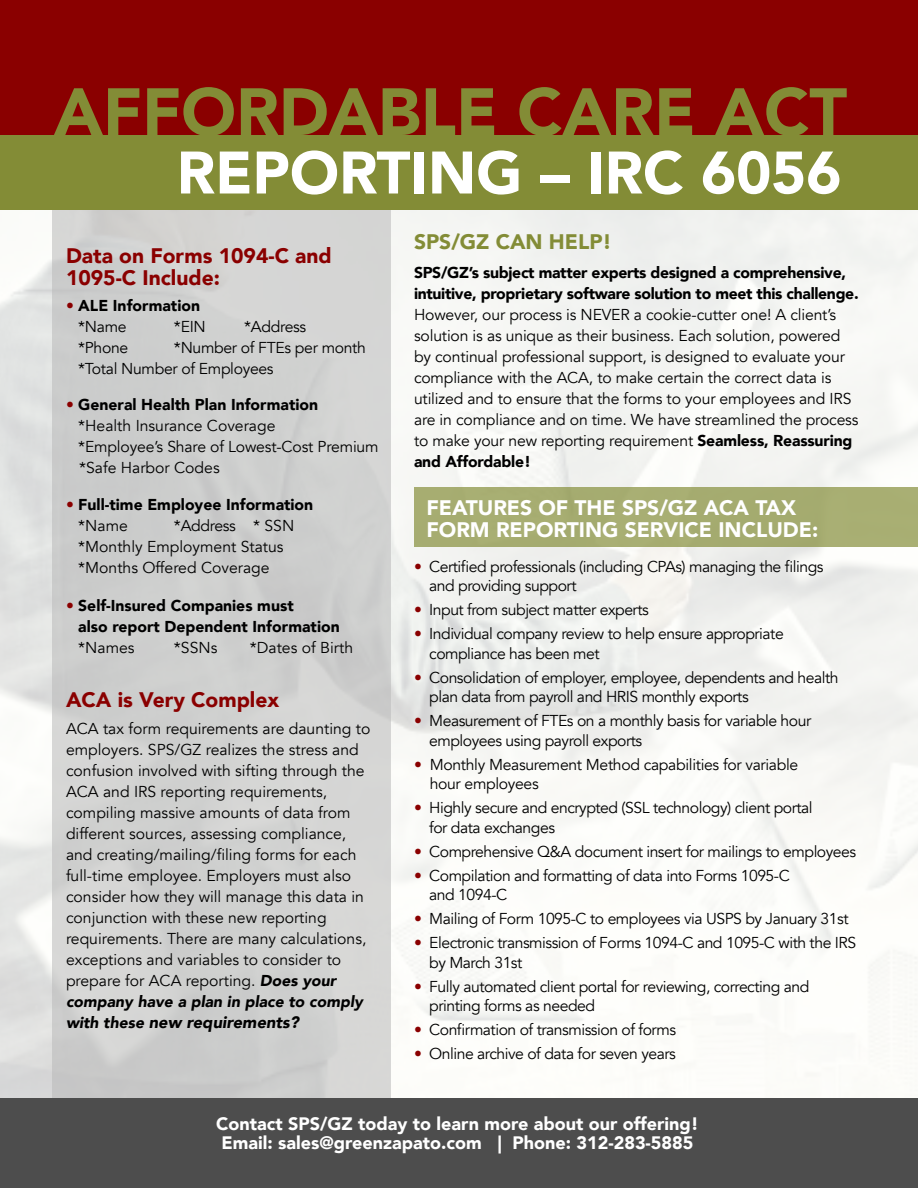
<style>
.page{position:relative;width:918px;height:1188px;background:#fff}
.page>*{position:absolute;margin:0;border:0;box-sizing:border-box;transform-origin:0 0}
.t1{font:900 66px "Avenir";color:#838c36}
.t2{font:900 59.25px "Avenir";color:#fff}
.t3{font:900 21px/22.5px "Avenir";color:#fff}
.t4{font:900 21px/22.5px "Avenir";color:#8a0000}
.t5{font:900 21px "Avenir";color:#838c36}
.t6{font:900 18px "Avenir";color:#fff}
.t7{font:italic 900 16.5px "Avenir";color:#000}
.t8{font:15.75px/21px "Avenir";letter-spacing:-.02em;color:#000}
.t9{font:15.75px/21px "Avenir";color:#000}
.t10{font:900 15.75px/21px "Avenir";color:#000}
.s1{font-weight:900}
.s2{font-weight:900;color:#8a0000}
.s3{font-weight:400;color:#8a0000}
.s4{font-weight:400}
.s5{color:#8a0000}
.s6{font-weight:900;font-style:italic}
.s7{font-size:15.75px}
</style>
<div class="page">
<div style="left:414px;top:488px;width:504px;height:59px;background:#a6ad71"></div>
<div style="left:0;top:135px;width:918px;height:75px;background:#838c36"></div>
<div style="left:0;top:0;width:918px;height:135px;background:#8a0000"></div>
<div style="left:52px;top:210px;width:340px;height:894px;background:#cfd0cf"></div>
<div style="left:0;top:1098px;width:918px;height:90px;background:#4d4d4d"></div>
<p class="t1" style="left:54px;top:55px;width:795px">AFFORDABLE CARE ACT</p>
<p class="t2" style="left:177px;top:122px;width:666px">REPORTING – IRC 6056</p>
<p class="t5" style="left:414px;top:224px;width:199px">SPS/GZ CAN HELP!</p>
<p class="t8" style="left:414px;top:262px;width:446px"><span class="s1">SPS/GZ’s subject matter experts designed a comprehensive, intuitive, proprietary software solution to meet this challenge.<br></span>However, our process is NEVER a cookie-cutter one! A client’s solution is as unique as their business. Each solution, powered by continual professional support, is designed to evaluate your compliance with the ACA, to make certain the correct data is utilized and to ensure that the forms to your employees and IRS are in compliance and on time. We have streamlined the process to make your new reporting requirement <span class="s1">Seamless, Reassuring and Affordable!</span></p>
<p class="t3" style="left:426px;top:495px;width:393px">FEATURES OF THE SPS/GZ ACA TAX<br>FORM REPORTING SERVICE INCLUDE:</p>
<p class="t8" style="left:429px;top:557px;width:396px;line-height:19.5px;text-indent:-15px"><span class="s2">•</span> Certified professionals (including CPAs) managing the filings and providing support</p>
<p class="t8" style="left:414px;top:599px;width:236px"><span class="s2">•</span> Input from subject matter experts</p>
<p class="t8" style="left:429px;top:624px;width:356px;line-height:19.5px;text-indent:-15px"><span class="s2">•</span> Individual company review to help ensure appropriate compliance has been met</p>
<p class="t8" style="left:429px;top:668px;width:411px;line-height:19.5px;text-indent:-15px"><span class="s2">•</span> Consolidation of employer, employee, dependents and health plan data from payroll and HRIS monthly exports</p>
<p class="t8" style="left:429px;top:711px;width:384px;line-height:19.5px;text-indent:-15px"><span class="s2">•</span> Measurement of FTEs on a monthly basis for variable hour employees using payroll exports</p>
<p class="t8" style="left:430px;top:755px;width:370px;line-height:19.5px;text-indent:-16px"><span class="s2">•</span> Monthly Measurement Method capabilities for variable hour employees</p>
<p class="t8" style="left:429px;top:798px;width:385px;line-height:19.5px;text-indent:-15px"><span class="s2">•</span> Highly secure and encrypted (SSL technology) client portal for data exchanges</p>
<p class="t8" style="left:414px;top:841px;width:444px"><span class="s2">•</span> Comprehensive Q&amp;A document insert for mailings to employees</p>
<p class="t8" style="left:429px;top:866px;width:362px;line-height:19.5px;text-indent:-15px"><span class="s2">•</span> Compilation and formatting of data into Forms 1095-C and 1094-C</p>
<p class="t8" style="left:414px;top:908px;width:436px"><span class="s2">•</span> Mailing of Form 1095-C to employees via USPS by January 31st</p>
<p class="t8" style="left:429px;top:933px;width:428px;line-height:19.5px;text-indent:-15px"><span class="s2">•</span> Electronic transmission of Forms 1094-C and 1095-C with the IRS by March 31st</p>
<p class="t8" style="left:429px;top:977px;width:382px;line-height:19.5px;text-indent:-15px"><span class="s2">•</span> Fully automated client portal for reviewing, correcting and printing forms as needed</p>
<p class="t8" style="left:414px;top:1019px;width:264px"><span class="s2">•</span> Confirmation of transmission of forms</p>
<p class="t8" style="left:414px;top:1043px;width:264px"><span class="s2">•</span> Online archive of data for seven years</p>
<p class="t4" style="left:66px;top:243px;width:267px">Data on Forms 1094-C and<br>1095-C Include:</p>
<p class="t10" style="left:78px;top:294px;width:123px;text-indent:-12px"><span class="s3">•</span> ALE Information <span class="s4">*Name</span></p>
<p class="t8" style="left:174px;top:316px;width:33px">*EIN</p>
<p class="t8" style="left:244px;top:316px;width:63px">*Address</p>
<p class="t8" style="left:78px;top:337px;width:289px;text-indent:96px">*Number of FTEs per month *Total Number of Employees</p>
<p class="t8" style="left:78px;top:394px;width:302px;text-indent:-12px"><span class="s5">•</span> <span class="s1">General Health Plan Information<br></span>*Health Insurance Coverage<br>*Employee’s Share of Lowest-Cost Premium</p>
<p class="t9" style="left:79px;top:457px;width:142px">*Safe Harbor Codes</p>
<p class="t10" style="left:78px;top:494px;width:237px;text-indent:-12px"><span class="s3">•</span> Full-time Employee Information <span class="s4">*Name</span></p>
<p class="t8" style="left:78px;top:337px;width:52px">*Phone</p>
<p class="t9" style="left:78px;top:515px;width:218px;text-indent:96px">*Address * SSN *Monthly Employment Status *Months Offered Coverage</p>
<p class="t10" style="left:78px;top:594px;width:263px;text-indent:-12px"><span class="s3">•</span> Self-Insured Companies must<br>also report Dependent Information <span class="s4">*Names</span></p>
<p class="t8" style="left:174px;top:637px;width:45px">*SSNs</p>
<p class="t9" style="left:250px;top:637px;width:105px">*Dates of Birth</p>
<p class="t4" style="left:66px;top:687px;width:215px">ACA is Very Complex</p>
<p class="t9" style="left:66px;top:718px;width:306px">ACA tax form requirements are daunting to employers. SPS/GZ realizes the stress and confusion involved with sifting through the ACA and IRS reporting requirements, compiling massive amounts of data from different sources, assessing compliance, and creating/mailing/filing forms for each full-time employee. Employers must also consider how they will manage this data in conjunction with these new reporting requirements. There are many calculations, exceptions and variables to consider to prepare for ACA reporting. <span class="s6">Does your company have a plan in place to comply</span></p>
<p class="t7" style="left:66px;top:1008px;width:235px"><span class="s7">with these</span> new requirements?</p>
<p class="t6" style="left:216px;top:1108px;width:484px">Contact SPS/GZ today to learn more about our offering!</p>
<p class="t6" style="left:221px;top:1127px;width:474px">Email: sales@greenzapato.com | Phone: 312-283-5885</p>
</div>
